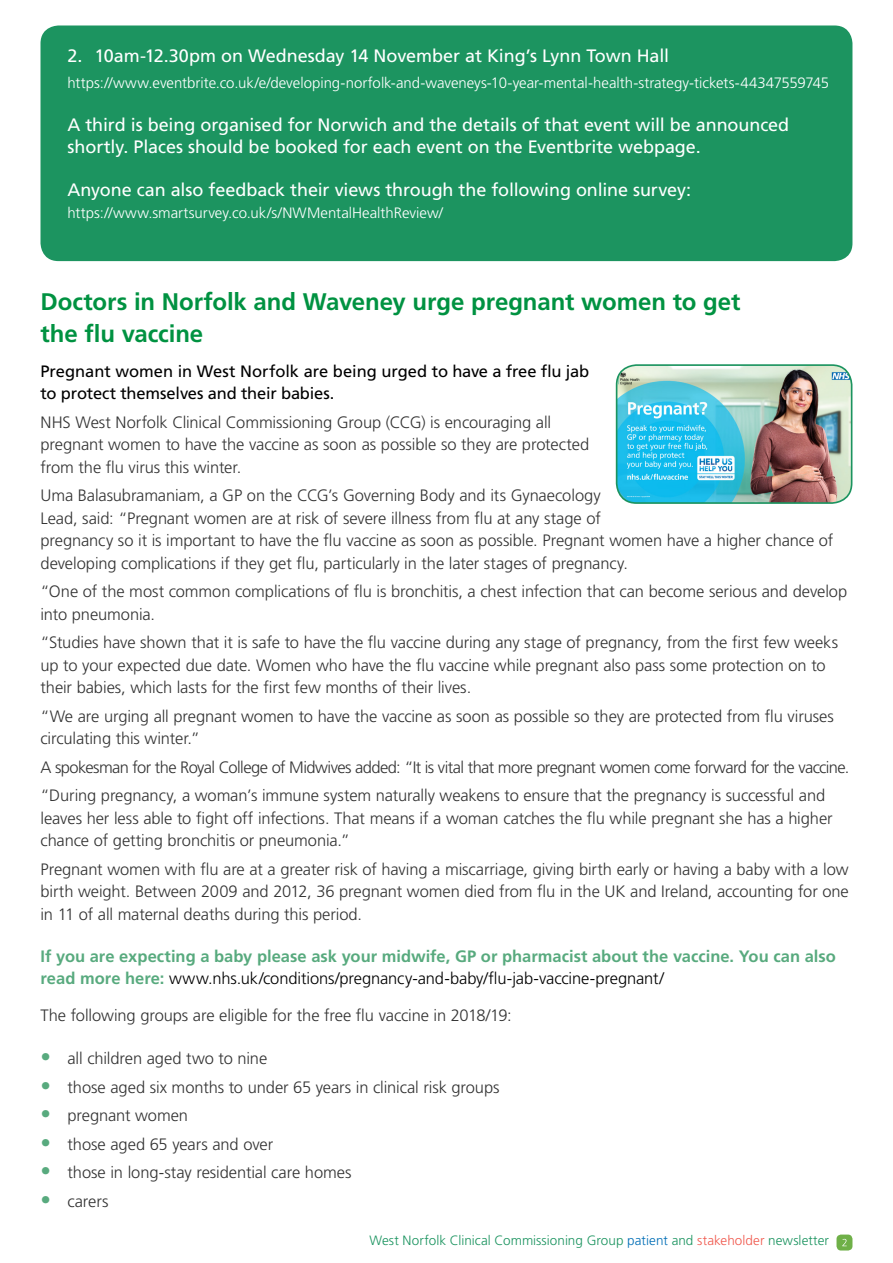
<style>
.page{position:relative;width:893px;height:1263px;background:#fff}
.page>*{position:absolute;margin:0;border:0;box-sizing:border-box;transform-origin:0 0}
.west_suffolk{font:700 24px/31.5px "Frutiger LT Std";letter-spacing:-.005em;color:#009241}
.west_suffolk-2{font:18px/21.6px "Frutiger LT Std";letter-spacing:-.005em;color:#fff}
.west_suffolk-3{font:300 16.5px/22.5px "Frutiger LT Std";letter-spacing:-.01em;color:#333}
.west_suffolk-4{font:700 16.5px/22.5px "Frutiger LT Std";color:#58aa7e}
.west_suffolk-5{font:300 16.5px "Frutiger LT Std";letter-spacing:-.035em;color:#333}
.west_suffolk-6{font:16.5px/22.5px "Frutiger LT Std";letter-spacing:-.005em;color:#000}
.west_suffolk-7{font:300 15px "Frutiger LT Std";color:#fff}
.t1{font:300 13.5px "Frutiger LT Std";letter-spacing:.005em;color:#1c9460}
.s1{font-weight:300;color:#000}
.s2{font-weight:700;font-size:21px;color:#58aa7e}
.s3{color:#006eb6}
.s4{color:#f05a4f}
</style>
<div class="page">
<img style="left:617px;top:365px;width:235px;height:138px">
<div style="left:616px;top:364px;width:236px;height:140px;border:2px solid #1c9460;border-radius:20px"></div>
<div style="left:40px;top:26px;width:812px;height:235px;background:#1c9460;border-radius:18px"></div>
<div style="left:836px;top:1234px;width:16px;height:16px;background:#6fb048;border-radius:5px"></div>
<svg style="left:842px;top:1239px;width:5px;height:7px"></svg>
<p class="west_suffolk-2" style="left:68px;top:45px;width:603px">2. 10am-12.30pm on Wednesday 14 November at King’s Lynn Town Hall</p>
<p class="west_suffolk-7" style="left:68px;top:74px;width:763px">https://www.eventbrite.co.uk/e/developing-norfolk-and-waveneys-10-year-mental-health-strategy-tickets-44347559745</p>
<p class="west_suffolk-2" style="left:68px;top:114px;width:723px">A third is being organised for Norwich and the details of that event will be announced shortly. Places should be booked for each event on the Eventbrite webpage.</p>
<p class="west_suffolk-2" style="left:68px;top:179px;width:625px">Anyone can also feedback their views through the following online survey:</p>
<p class="west_suffolk-7" style="left:68px;top:205px;width:377px">https://www.smartsurvey.co.uk/s/NWMentalHealthReview/</p>
<p class="west_suffolk" style="left:41px;top:286px;width:701px">Doctors in Norfolk and Waveney urge pregnant women to get the flu vaccine</p>
<p class="west_suffolk-6" style="left:41px;top:360px;width:550px">Pregnant women in West Norfolk are being urged to have a free flu jab to protect themselves and their babies.</p>
<p class="west_suffolk-3" style="left:41px;top:411px;width:550px">NHS West Norfolk Clinical Commissioning Group (CCG) is encouraging all pregnant women to have the vaccine as soon as possible so they are protected from the flu virus this winter.</p>
<p class="west_suffolk-3" style="left:41px;top:484px;width:794px">Uma Balasubramaniam, a GP on the CCG’s Governing Body and its Gynaecology<br>Lead, said: “Pregnant women are at risk of severe illness from flu at any stage of<br>pregnancy so it is important to have the flu vaccine as soon as possible. Pregnant women have a higher chance of developing complications if they get flu, particularly in the later stages of pregnancy.</p>
<p class="west_suffolk-3" style="left:41px;top:580px;width:808px">“One of the most common complications of flu is bronchitis, a chest infection that can become serious and develop into pneumonia.</p>
<p class="west_suffolk-3" style="left:41px;top:631px;width:799px">“Studies have shown that it is safe to have the flu vaccine during any stage of pregnancy, from the first few weeks up to your expected due date. Women who have the flu vaccine while pregnant also pass some protection on to their babies, which lasts for the first few months of their lives.</p>
<p class="west_suffolk-3" style="left:41px;top:705px;width:795px">“We are urging all pregnant women to have the vaccine as soon as possible so they are protected from flu viruses circulating this winter.”</p>
<p class="west_suffolk-5" style="left:41px;top:758px;width:810px">A spokesman for the Royal College of Midwives added: “It is vital that more pregnant women come forward for the vaccine.</p>
<p class="west_suffolk-3" style="left:41px;top:784px;width:794px">“During pregnancy, a woman’s immune system naturally weakens to ensure that the pregnancy is successful and leaves her less able to fight off infections. That means if a woman catches the flu while pregnant she has a higher chance of getting bronchitis or pneumonia.”</p>
<p class="west_suffolk-3" style="left:41px;top:858px;width:810px;text-align:justify">Pregnant women with flu are at a greater risk of having a miscarriage, giving birth early or having a baby with a low birth weight. Between 2009 and 2012, 36 pregnant women died from flu in the UK and Ireland, accounting for one in 11 of all maternal deaths during this period.</p>
<p class="west_suffolk-4" style="left:41px;top:945px;width:797px">If you are expecting a baby please ask your midwife, GP or pharmacist about the vaccine. You can also read more here: <span class="s1">www.nhs.uk/conditions/pregnancy-and-baby/flu-jab-vaccine-pregnant/</span></p>
<p class="west_suffolk-3" style="left:41px;top:1004px;width:473px">The following groups are eligible for the free flu vaccine in 2018/19:</p>
<p class="west_suffolk-3" style="left:41px;top:1047px;width:228px"><span class="s2">•</span> all children aged two to nine</p>
<p class="west_suffolk-3" style="left:41px;top:1076px;width:460px"><span class="s2">•</span> those aged six months to under 65 years in clinical risk groups</p>
<p class="west_suffolk-3" style="left:41px;top:1104px;width:149px"><span class="s2">•</span> pregnant women</p>
<p class="west_suffolk-3" style="left:41px;top:1133px;width:234px"><span class="s2">•</span> those aged 65 years and over</p>
<p class="west_suffolk-3" style="left:41px;top:1161px;width:312px"><span class="s2">•</span> those in long-stay residential care homes</p>
<p class="west_suffolk-3" style="left:41px;top:1190px;width:69px"><span class="s2">•</span> carers</p>
<p class="t1" style="left:369px;top:1233px;width:461px">West Norfolk Clinical Commissioning Group <span class="s3">patient</span> and <span class="s4">stakeholder</span> newsletter</p>
</div>
